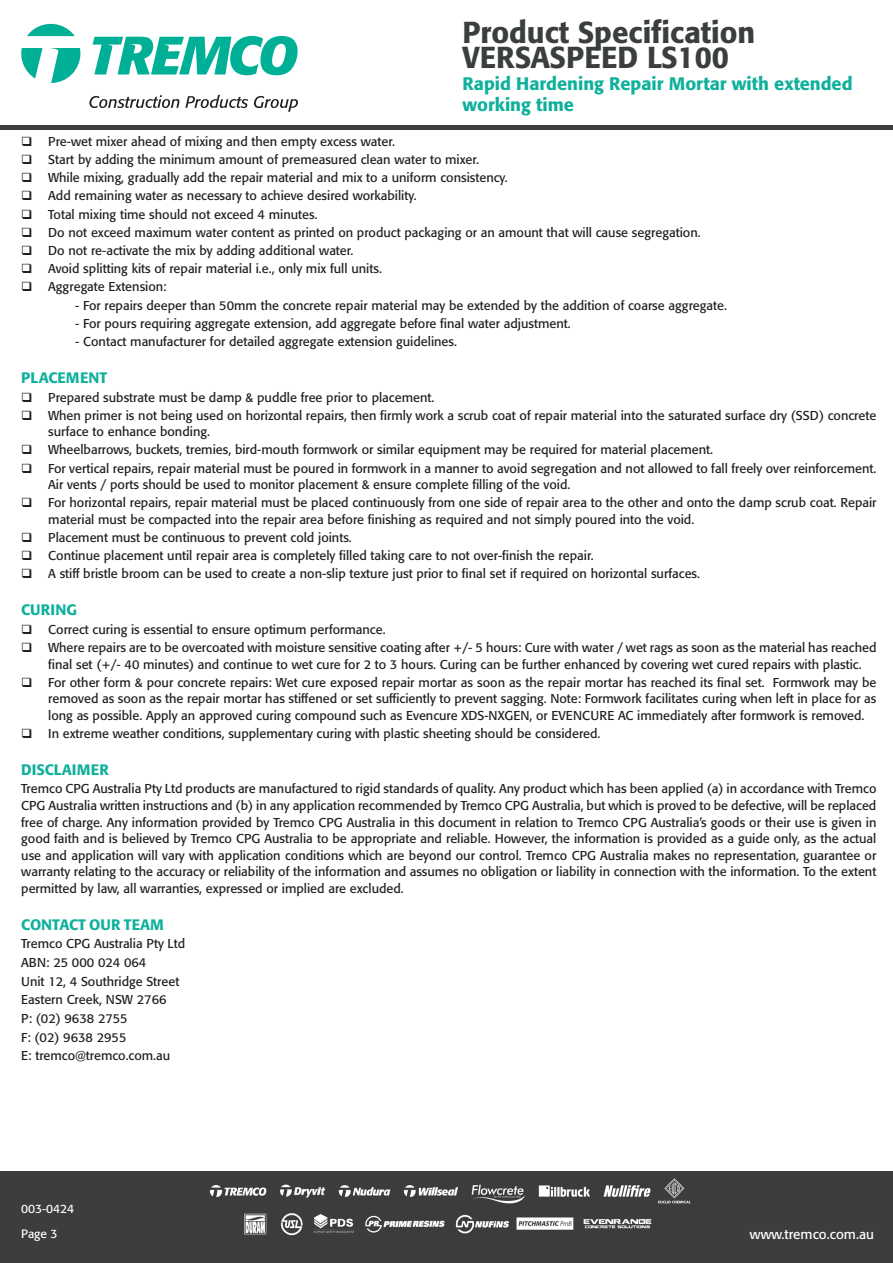
<style>
.page{position:relative;width:893px;height:1263px;background:#fff}
.page>*{position:absolute;margin:0;border:0;box-sizing:border-box;transform-origin:0 0}
.t1{font:500 30px "Formata Pro";color:#3a3e3f}
.t2{font:500 18px/21.6px "Formata Pro";color:#0fb19c}
.t3{font:500 15px "Formata Pro";color:#0fb19c}
.t4{font:13.5px "Formata Pro";color:#fff}
.t5{font:12.75px/16.5px "Formata Pro";color:#231f20}
.t6{font:12px "Formata Pro";color:#fff}
</style>
<div class="page">
<div style="left:0;top:1172px;width:893px;height:91px;background:#3b3d3f"></div>
<img style="left:210px;top:1178px;width:481px;height:58px">
<svg style="left:27px;top:24px;width:48px;height:12px"></svg>
<svg style="left:21px;top:48px;width:22px;height:31px"></svg>
<svg style="left:49px;top:48px;width:31px;height:35px"></svg>
<svg style="left:93px;top:36px;width:205px;height:39px"></svg>
<svg style="left:89px;top:95px;width:90px;height:13px"></svg>
<svg style="left:185px;top:95px;width:63px;height:13px"></svg>
<svg style="left:254px;top:96px;width:44px;height:16px"></svg>
<div style="left:0;top:125px;width:893px;height:5px;background:#3a3e3f"></div>
<p class="t1" style="left:463px;top:13px;width:294px">Product Specification</p>
<p class="t1" style="left:463px;top:38px;width:268px">VERSASPEED LS100</p>
<p class="t2" style="left:463px;top:73px;width:391px">Rapid Hardening Repair Mortar with extended working time</p>
<p class="t5" style="left:48px;top:133px;width:348px">Pre-wet mixer ahead of mixing and then empty excess water.</p>
<p class="t5" style="left:48px;top:151px;width:432px">Start by adding the minimum amount of premeasured clean water to mixer.</p>
<p class="t5" style="left:48px;top:169px;width:461px">While mixing, gradually add the repair material and mix to a uniform consistency.</p>
<p class="t5" style="left:48px;top:188px;width:370px">Add remaining water as necessary to achieve desired workability.</p>
<p class="t5" style="left:48px;top:206px;width:271px">Total mixing time should not exceed 4 minutes.</p>
<p class="t5" style="left:48px;top:224px;width:654px">Do not exceed maximum water content as printed on product packaging or an amount that will cause segregation.</p>
<p class="t5" style="left:48px;top:242px;width:307px">Do not re-activate the mix by adding additional water.</p>
<p class="t5" style="left:48px;top:260px;width:335px">Avoid splitting kits of repair material i.e., only mix full units.</p>
<p class="t5" style="left:48px;top:279px;width:120px">Aggregate Extension:</p>
<p class="t5" style="left:75px;top:297px;width:653px">- For repairs deeper than 50mm the concrete repair material may be extended by the addition of coarse aggregate.</p>
<p class="t5" style="left:75px;top:315px;width:497px">- For pours requiring aggregate extension, add aggregate before final water adjustment.</p>
<p class="t5" style="left:75px;top:333px;width:383px">- Contact manufacturer for detailed aggregate extension guidelines.</p>
<p class="t3" style="left:21px;top:368px;width:87px">PLACEMENT</p>
<p class="t5" style="left:48px;top:389px;width:388px">Prepared substrate must be damp &amp; puddle free prior to placement.</p>
<p class="t5" style="left:48px;top:407px;width:830px">When primer is not being used on horizontal repairs, then firmly work a scrub coat of repair material into the saturated surface dry (SSD) concrete surface to enhance bonding.</p>
<p class="t5" style="left:48px;top:442px;width:666px">Wheelbarrows, buckets, tremies, bird-mouth formwork or similar equipment may be required for material placement.</p>
<p class="t5" style="left:48px;top:460px;width:830px">For vertical repairs, repair material must be poured in formwork in a manner to avoid segregation and not allowed to fall freely over reinforcement.<br>Air vents / ports should be used to monitor placement &amp; ensure complete filling of the void.</p>
<p class="t5" style="left:48px;top:495px;width:830px">For horizontal repairs, repair material must be placed continuously from one side of repair area to the other and onto the damp scrub coat. Repair material must be compacted into the repair area before finishing as required and not simply poured into the void.</p>
<p class="t5" style="left:48px;top:529px;width:305px">Placement must be continuous to prevent cold joints.</p>
<p class="t5" style="left:48px;top:547px;width:547px">Continue placement until repair area is completely filled taking care to not over-finish the repair.</p>
<p class="t5" style="left:48px;top:566px;width:653px">A stiff bristle broom can be used to create a non-slip texture just prior to final set if required on horizontal surfaces.</p>
<p class="t3" style="left:21px;top:600px;width:57px">CURING</p>
<p class="t5" style="left:48px;top:621px;width:339px">Correct curing is essential to ensure optimum performance.</p>
<p class="t5" style="left:48px;top:639px;width:830px">Where repairs are to be overcoated with moisture sensitive coating after +/- 5 hours: Cure with water / wet rags as soon as the material has reached final set (+/- 40 minutes) and continue to wet cure for 2 to 3 hours. Curing can be further enhanced by covering wet cured repairs with plastic.</p>
<p class="t5" style="left:48px;top:674px;width:830px;text-align:justify">For other form &amp; pour concrete repairs: Wet cure exposed repair mortar as soon as the repair mortar has reached its final set. Formwork may be removed as soon as the repair mortar has stiffened or set sufficiently to prevent sagging. Note: Formwork facilitates curing when left in place for as long as possible. Apply an approved curing compound such as Evencure XDS-NXGEN, or EVENCURE AC immediately after formwork is removed.</p>
<p class="t5" style="left:48px;top:725px;width:554px">In extreme weather conditions, supplementary curing with plastic sheeting should be considered.</p>
<p class="t3" style="left:21px;top:760px;width:89px">DISCLAIMER</p>
<p class="t5" style="left:21px;top:781px;width:857px;text-align:justify">Tremco CPG Australia Pty Ltd products are manufactured to rigid standards of quality. Any product which has been applied (a) in accordance with Tremco CPG Australia written instructions and (b) in any application recommended by Tremco CPG Australia, but which is proved to be defective, will be replaced free of charge. Any information provided by Tremco CPG Australia in this document in relation to Tremco CPG Australia’s goods or their use is given in good faith and is believed by Tremco CPG Australia to be appropriate and reliable. However, the information is provided as a guide only, as the actual use and application will vary with application conditions which are beyond our control. Tremco CPG Australia makes no representation, guarantee or warranty relating to the accuracy or reliability of the information and assumes no obligation or liability in connection with the information. To the extent permitted by law, all warranties, expressed or implied are excluded.</p>
<p class="t3" style="left:21px;top:915px;width:144px">CONTACT OUR TEAM</p>
<p class="t5" style="left:21px;top:936px;width:165px">Tremco CPG Australia Pty Ltd</p>
<p class="t5" style="left:21px;top:954px;width:127px">ABN: 25 000 024 064</p>
<p class="t5" style="left:21px;top:973px;width:160px">Unit 12, 4 Southridge Street</p>
<p class="t5" style="left:21px;top:991px;width:147px">Eastern Creek, NSW 2766</p>
<p class="t5" style="left:21px;top:1010px;width:108px">P: (02) 9638 2755</p>
<p class="t5" style="left:21px;top:1029px;width:107px">F: (02) 9638 2955</p>
<p class="t5" style="left:21px;top:1047px;width:151px">E: tremco@tremco.com.au</p>
<p class="t6" style="left:21px;top:1201px;width:54px">003-0424</p>
<p class="t6" style="left:21px;top:1226px;width:38px">Page 3</p>
<p class="t4" style="left:750px;top:1226px;width:126px">www.tremco.com.au</p>
</div>
